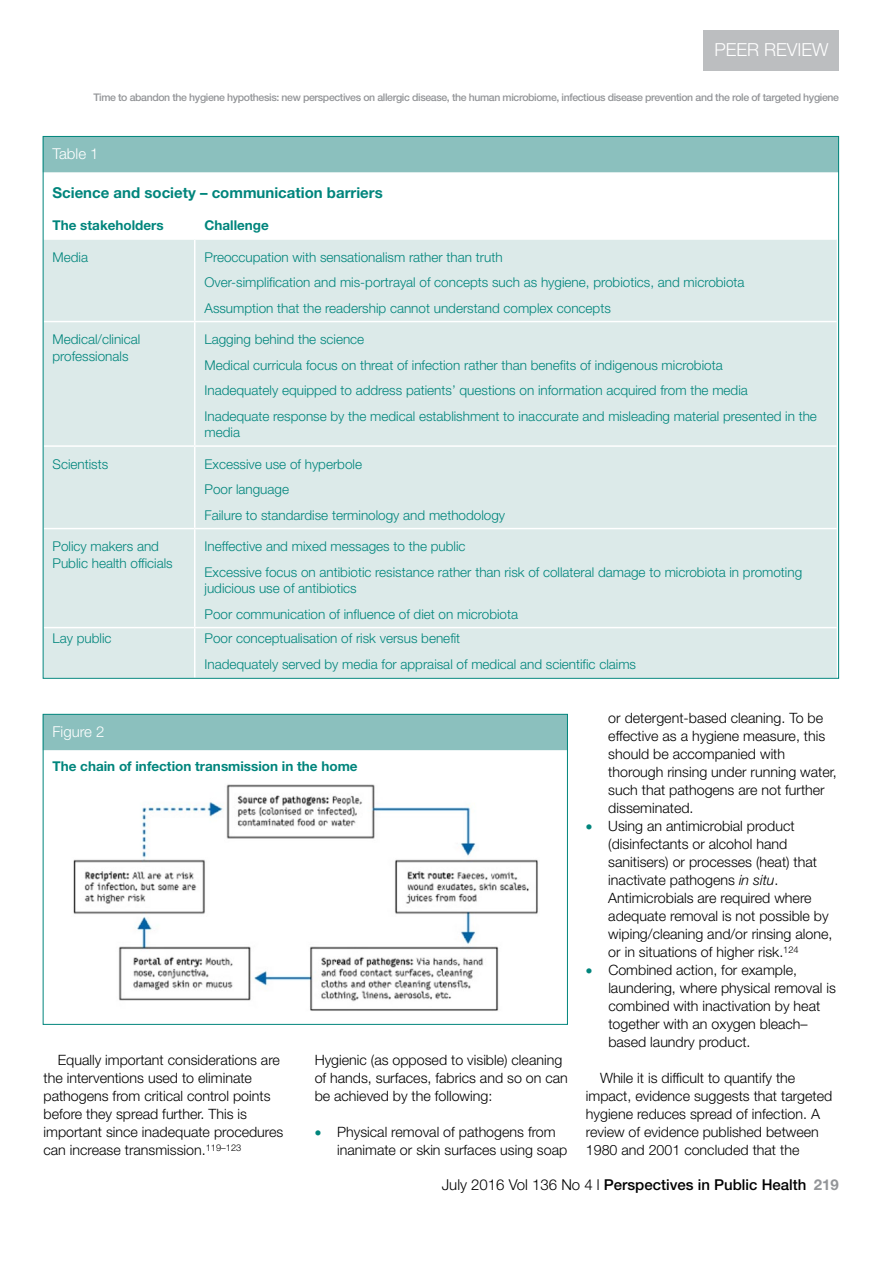
<style>
.page{position:relative;width:893px;height:1263px;background:#fff}
.page>*{position:absolute;margin:0;border:0;box-sizing:border-box;transform-origin:0 0}
.t1{font:300 18px "Helvetica Neue LT Std";color:#fff}
.t2{font:500 15px "Helvetica Neue LT Std";color:#000}
.t3{font:700 15px "Helvetica Neue LT Std";color:#00857c}
.t4{font:300 15px "Helvetica Neue LT Std";color:#fff}
.t5{font:300 14.25px/18px "Helvetica Neue LT Std";color:#000}
.t6{font:300 13.5px/25.5px "Helvetica Neue LT Std";color:#00857c}
.t7{font:700 13.5px "Helvetica Neue LT Std";color:#00857c}
.t8{font:500 10.5px "Helvetica Neue LT Std";letter-spacing:-.035em;color:#939598}
.s1{color:#00857c}
.s2{font-style:italic}
.s3{font-weight:300}
.s4{font-weight:700;color:#939598}
</style>
<div class="page">
<div style="left:704px;top:30px;width:135px;height:40px;background:#bcbec0"></div>
<div style="left:43px;top:136px;width:796px;height:36px;background:#8bc0be"></div>
<div style="left:45px;top:240px;width:792px;height:437px;background:#dceae9"></div>
<hr style="left:194px;top:240px;width:1px;height:81px;background:#fff">
<hr style="left:44px;top:321px;width:151px;height:1px;background:#fff">
<hr style="left:195px;top:321px;width:642px;height:1px;background:#fff">
<hr style="left:194px;top:322px;width:1px;height:123px;background:#fff">
<hr style="left:44px;top:445px;width:151px;height:2px;background:#fff">
<hr style="left:195px;top:445px;width:642px;height:2px;background:#fff">
<hr style="left:194px;top:447px;width:1px;height:81px;background:#fff">
<hr style="left:44px;top:528px;width:151px;height:1px;background:#fff">
<hr style="left:195px;top:528px;width:642px;height:1px;background:#fff">
<hr style="left:194px;top:529px;width:1px;height:98px;background:#fff">
<hr style="left:44px;top:627px;width:151px;height:1px;background:#fff">
<hr style="left:195px;top:627px;width:642px;height:1px;background:#fff">
<hr style="left:194px;top:628px;width:1px;height:50px;background:#fff">
<div style="left:43px;top:714px;width:525px;height:36px;background:#8bc0be"></div>
<img style="left:73px;top:784px;width:465px;height:227px">
<div style="left:43px;top:714px;width:525px;height:311px;border:1px solid #00857c"></div>
<p class="t1" style="left:714px;top:39px;width:116px">Peer Review</p>
<p class="t8" style="left:93px;top:91px;width:747px">Time to abandon the hygiene hypothesis: new perspectives on allergic disease, the human microbiome, infectious disease prevention and the role of targeted hygiene</p>
<p class="t4" style="left:52px;top:144px;width:48px">Table 1</p>
<p class="t3" style="left:52px;top:183px;width:332px">Science and society – communication barriers</p>
<p class="t7" style="left:52px;top:217px;width:113px">The stakeholders</p>
<p class="t7" style="left:204px;top:217px;width:66px">Challenge</p>
<p class="t6" style="left:52px;top:244px;width:37px">Media</p>
<p class="t6" style="left:204px;top:244px;width:542px">Preoccupation with sensationalism rather than truth<br>Over-simplification and mis-portrayal of concepts such as hygiene, probiotics, and microbiota<br>Assumption that the readership cannot understand complex concepts</p>
<p class="t6" style="left:52px;top:331px;width:89px;line-height:16.5px">Medical/clinical professionals</p>
<p class="t6" style="left:204px;top:326px;width:614px">Lagging behind the science<br>Medical curricula focus on threat of infection rather than benefits of indigenous microbiota<br>Inadequately equipped to address patients’ questions on information acquired from the media<br>Inadequate response by the medical establishment to inaccurate and misleading material presented in the</p>
<p class="t6" style="left:204px;top:419px;width:37px">media</p>
<p class="t6" style="left:52px;top:451px;width:57px">Scientists</p>
<p class="t6" style="left:204px;top:451px;width:302px">Excessive use of hyperbole<br>Poor language<br>Failure to standardise terminology and methodology</p>
<p class="t6" style="left:52px;top:538px;width:122px;line-height:16.5px">Policy makers and<br>Public health officials</p>
<p class="t6" style="left:204px;top:533px;width:599px">Ineffective and mixed messages to the public<br>Excessive focus on antibiotic resistance rather than risk of collateral damage to microbiota in promoting</p>
<p class="t6" style="left:204px;top:575px;width:315px">judicious use of antibiotics<br>Poor communication of influence of diet on microbiota</p>
<p class="t6" style="left:52px;top:625px;width:61px">Lay public</p>
<p class="t6" style="left:204px;top:625px;width:433px">Poor conceptualisation of risk versus benefit<br>Inadequately served by media for appraisal of medical and scientific claims</p>
<p class="t4" style="left:52px;top:722px;width:53px">Figure 2</p>
<p class="t7" style="left:52px;top:758px;width:307px">The chain of infection transmission in the home</p>
<p class="t5" style="left:44px;top:1050px;width:241px;text-indent:14px">Equally important considerations are the interventions used to eliminate pathogens from critical control points before they spread further. This is important since inadequate procedures can increase transmission.<sup>119–123</sup></p>
<p class="t5" style="left:315px;top:1050px;width:255px">Hygienic (as opposed to visible) cleaning of hands, surfaces, fabrics and so on can be achieved by the following:</p>
<p class="t5" style="left:337px;top:1122px;width:232px;text-indent:-23px"><span class="s1">•</span> Physical removal of pathogens from inanimate or skin surfaces using soap</p>
<p class="t5" style="left:608px;top:708px;width:230px">or detergent-based cleaning. To be effective as a hygiene measure, this should be accompanied with thorough rinsing under running water, such that pathogens are not further disseminated.</p>
<p class="t5" style="left:608px;top:816px;width:226px;text-indent:-23px"><span class="s1">•</span> Using an antimicrobial product (disinfectants or alcohol hand sanitisers) or processes (heat) that inactivate pathogens <span class="s2">in situ</span>.<br>Antimicrobials are required where adequate removal is not possible by wiping/cleaning and/or rinsing alone, or in situations of higher risk.<sup>124</sup></p>
<p class="t5" style="left:608px;top:960px;width:229px;text-indent:-23px"><span class="s1">•</span> Combined action, for example, laundering, where physical removal is combined with inactivation by heat together with an oxygen bleach– based laundry product.</p>
<p class="t5" style="left:586px;top:1068px;width:248px;text-indent:14px">While it is difficult to quantify the impact, evidence suggests that targeted hygiene reduces spread of infection. A review of evidence published between 1980 and 2001 concluded that the</p>
<p class="t2" style="left:442px;top:1175px;width:399px"><span class="s3">July 2016 Vol 136 No 4 l</span> Perspectives in Public Health <span class="s4">219</span></p>
</div>
